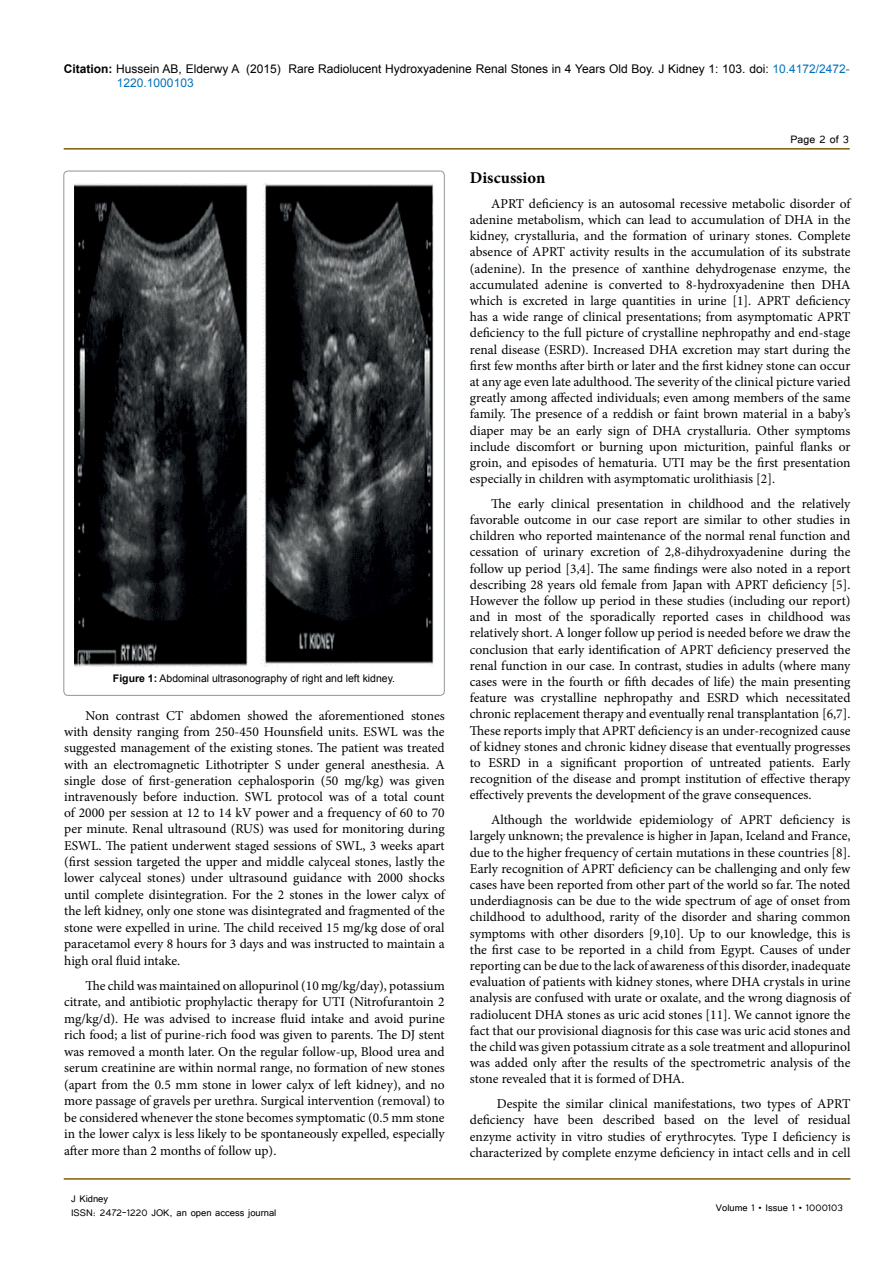
<style>
.page{position:relative;width:893px;height:1263px;background:#fff}
.page>*{position:absolute;margin:0;border:0;box-sizing:border-box;transform-origin:0 0}
.t1{font:700 16.5px "Minion Pro";color:#000}
.t2{font:13.5px/16.2px "Minion Pro";color:#000;text-align:justify}
.t3{font:13.5px "Tunga";color:#000}
.t4{font:12px/14.4px "Arial";color:#000}
.t5{font:12px/14.4px "Tunga";color:#000}
.t6{font:10.5px "Arial";color:#000}
.s1{font-weight:700}
.s2{color:#0072bc}
</style>
<div class="page">
<hr style="left:64px;top:148px;width:786px;height:2px;background:#7f5d00">
<hr style="left:64px;top:1179px;width:786px;height:1px;background:#7f5d00">
<img style="left:75px;top:184px;width:358px;height:482px">
<p class="t4" style="left:117px;top:61px;width:734px;text-indent:-53px"><span class="s1">Citation:</span> Hussein AB, Elderwy A (2015) Rare Radiolucent Hydroxyadenine Renal Stones in 4 Years Old Boy. J Kidney 1: 103. doi: <span class="s2">10.4172/2472-<br>1220.1000103</span></p>
<p class="t6" style="left:113px;top:672px;width:284px"><span class="s1">Figure 1:</span> Abdominal ultrasonography of right and left kidney.</p>
<p class="t2" style="left:64px;top:707px;width:382px;text-indent:21px">Non contrast CT abdomen showed the aforementioned stones with density ranging from 250-450 Hounsfield units. ESWL was the suggested management of the existing stones. The patient was treated with an electromagnetic Lithotripter S under general anesthesia. A single dose of first-generation cephalosporin (50 mg/kg) was given intravenously before induction. SWL protocol was of a total count of 2000 per session at 12 to 14 kV power and a frequency of 60 to 70 per minute. Renal ultrasound (RUS) was used for monitoring during ESWL. The patient underwent staged sessions of SWL, 3 weeks apart (first session targeted the upper and middle calyceal stones, lastly the lower calyceal stones) under ultrasound guidance with 2000 shocks until complete disintegration. For the 2 stones in the lower calyx of the left kidney, only one stone was disintegrated and fragmented of the stone were expelled in urine. The child received 15 mg/kg dose of oral paracetamol every 8 hours for 3 days and was instructed to maintain a high oral fluid intake.</p>
<p class="t2" style="left:64px;top:977px;width:382px;text-indent:21px">The child was maintained on allopurinol (10 mg/kg/day), potassium citrate, and antibiotic prophylactic therapy for UTI (Nitrofurantoin 2 mg/kg/d). He was advised to increase fluid intake and avoid purine rich food; a list of purine-rich food was given to parents. The DJ stent was removed a month later. On the regular follow-up, Blood urea and serum creatinine are within normal range, no formation of new stones (apart from the 0.5 mm stone in lower calyx of left kidney), and no more passage of gravels per urethra. Surgical intervention (removal) to be considered whenever the stone becomes symptomatic (0.5 mm stone in the lower calyx is less likely to be spontaneously expelled, especially after more than 2 months of follow up).</p>
<p class="t3" style="left:791px;top:131px;width:60px">Page 2 of 3</p>
<p class="t1" style="left:470px;top:166px;width:77px">Discussion</p>
<p class="t2" style="left:470px;top:195px;width:382px;text-indent:21px">APRT deficiency is an autosomal recessive metabolic disorder of adenine metabolism, which can lead to accumulation of DHA in the kidney, crystalluria, and the formation of urinary stones. Complete absence of APRT activity results in the accumulation of its substrate (adenine). In the presence of xanthine dehydrogenase enzyme, the accumulated adenine is converted to 8-hydroxyadenine then DHA which is excreted in large quantities in urine [1]. APRT deficiency has a wide range of clinical presentations; from asymptomatic APRT deficiency to the full picture of crystalline nephropathy and end-stage renal disease (ESRD). Increased DHA excretion may start during the first few months after birth or later and the first kidney stone can occur at any age even late adulthood. The severity of the clinical picture varied greatly among affected individuals; even among members of the same family. The presence of a reddish or faint brown material in a baby’s diaper may be an early sign of DHA crystalluria. Other symptoms include discomfort or burning upon micturition, painful flanks or groin, and episodes of hematuria. UTI may be the first presentation especially in children with asymptomatic urolithiasis [2].</p>
<p class="t2" style="left:470px;top:495px;width:382px;text-indent:21px">The early clinical presentation in childhood and the relatively favorable outcome in our case report are similar to other studies in children who reported maintenance of the normal renal function and cessation of urinary excretion of 2,8-dihydroxyadenine during the follow up period [3,4]. The same findings were also noted in a report describing 28 years old female from Japan with APRT deficiency [5].<br>However the follow up period in these studies (including our report) and in most of the sporadically reported cases in childhood was relatively short. A longer follow up period is needed before we draw the conclusion that early identification of APRT deficiency preserved the renal function in our case. In contrast, studies in adults (where many cases were in the fourth or fifth decades of life) the main presenting feature was crystalline nephropathy and ESRD which necessitated chronic replacement therapy and eventually renal transplantation [6,7].<br>These reports imply that APRT deficiency is an under-recognized cause of kidney stones and chronic kidney disease that eventually progresses to ESRD in a significant proportion of untreated patients. Early recognition of the disease and prompt institution of effective therapy effectively prevents the development of the grave consequences.</p>
<p class="t2" style="left:470px;top:812px;width:382px;text-indent:21px">Although the worldwide epidemiology of APRT deficiency is largely unknown; the prevalence is higher in Japan, Iceland and France, due to the higher frequency of certain mutations in these countries [8].<br>Early recognition of APRT deficiency can be challenging and only few cases have been reported from other part of the world so far. The noted underdiagnosis can be due to the wide spectrum of age of onset from childhood to adulthood, rarity of the disorder and sharing common symptoms with other disorders [9,10]. Up to our knowledge, this is the first case to be reported in a child from Egypt. Causes of under reporting can be due to the lack of awareness of this disorder, inadequate evaluation of patients with kidney stones, where DHA crystals in urine analysis are confused with urate or oxalate, and the wrong diagnosis of radiolucent DHA stones as uric acid stones [11]. We cannot ignore the fact that our provisional diagnosis for this case was uric acid stones and the child was given potassium citrate as a sole treatment and allopurinol was added only after the results of the spectrometric analysis of the stone revealed that it is formed of DHA.</p>
<p class="t2" style="left:470px;top:1096px;width:382px;text-indent:27px">Despite the similar clinical manifestations, two types of APRT deficiency have been described based on the level of residual enzyme activity in vitro studies of erythrocytes. Type I deficiency is characterized by complete enzyme deficiency in intact cells and in cell</p>
<p class="t5" style="left:71px;top:1190px;width:207px">J Kidney<br>ISSN: 2472-1220 JOK, an open access journal</p>
<p class="t5" style="left:716px;top:1200px;width:128px">Volume 1 • Issue 1 • 1000103</p>
</div>
